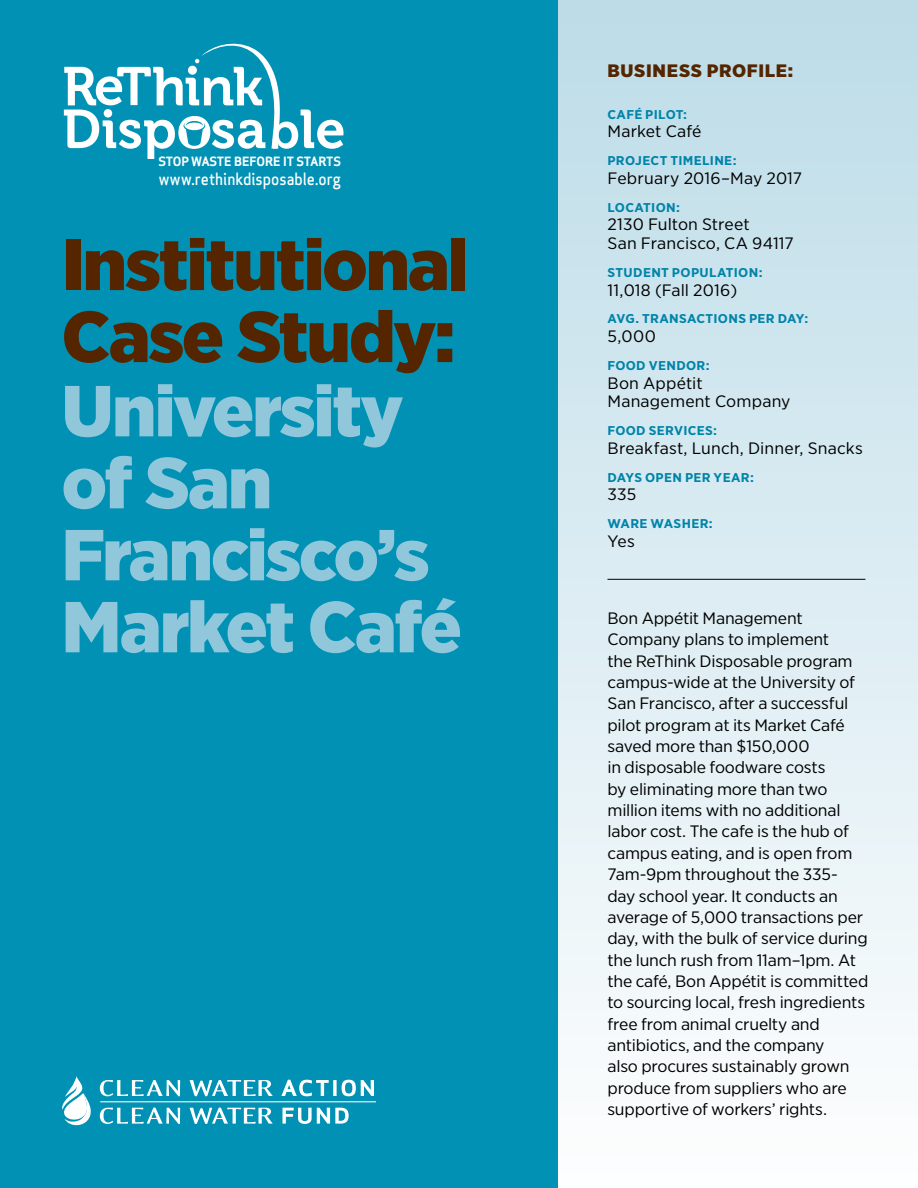
<style>
.page{position:relative;width:918px;height:1188px;background:#fff}
.page>*{position:absolute;margin:0;border:0;box-sizing:border-box;transform-origin:0 0}
.t1{font:900 72px/72px "Gotham Narrow";letter-spacing:-.03em;color:#90c7db;scale:1.1 1}
.t2{font:900 72px/72px "Gotham Narrow";letter-spacing:-.025em;color:#552500;scale:1.1 1}
.t3{font:53.85px "Museo 700";color:#fff}
.t4{font:900 18px "Gotham Narrow";letter-spacing:.035em;color:#552500;scale:1.1 1}
.t5{font:500 16.65px "Apex Sans";color:#fff;scale:.9 1}
.t6{font:16.5px/21.3px "Gotham Narrow";letter-spacing:-.01em;color:#000;scale:1.1 1}
.t7{font:16.5px/18.8px "Gotham Narrow";letter-spacing:.01em;color:#000;scale:1.1 1}
.t8{font:700 12.75px "Gotham Narrow";letter-spacing:.02em;color:#0084a9;scale:1.1 1}
.t9{font:700 12.45px "Apex Sans";color:#fff}
</style>
<div class="page">
<div style="left:0;top:0;width:558px;height:1188px;background:#0091b4"></div>
<svg style="left:62px;top:1076px;width:29px;height:50px"></svg>
<svg style="left:282px;top:1108px;width:67px;height:16px"></svg>
<svg style="left:100px;top:1107px;width:173px;height:17px"></svg>
<svg style="left:281px;top:1080px;width:93px;height:16px"></svg>
<svg style="left:100px;top:1080px;width:173px;height:16px"></svg>
<hr style="left:100px;top:1101px;width:276px;height:1px;background:#fff">
<div style="left:558px;top:0;width:360px;height:1188px;background:linear-gradient(to bottom,#bcdce8,#fdfefe)"></div>
<hr style="left:608px;top:579px;width:257px;height:1px;background:#000">
<svg style="left:64px;top:43px;width:280px;height:116px"></svg>
<div style="left:104px;top:109px;width:8px;height:9px;background:#fff;border-radius:50%"></div>
<h2 class="t3" style="left:116px;top:57px;width:37px">T</h2>
<p class="t9" style="left:158px;top:153px;width:184px">STOP WASTE BEFORE IT STARTS</p>
<p class="t5" style="left:159px;top:164px;width:204px">www.rethinkdisposable.org</p>
<h1 class="t2" style="left:62px;top:228px;width:372px">Institutional<br>Case Study:</h1>
<h1 class="t1" style="left:62px;top:374px;width:366px">University of San<br>Francisco’s<br>Market Café</h1>
<p class="t4" style="left:608px;top:59px;width:170px">BUSINESS PROFILE:</p>
<p class="t8" style="left:608px;top:106px;width:74px">CAFÉ PILOT:</p>
<p class="t6" style="left:607px;top:121px;width:87px">Market Café</p>
<p class="t8" style="left:608px;top:152px;width:119px">PROJECT TIMELINE:</p>
<p class="t7" style="left:607px;top:168px;width:179px">February 2016–May 2017</p>
<p class="t8" style="left:608px;top:199px;width:67px">LOCATION:</p>
<p class="t6" style="left:607px;top:215px;width:171px;line-height:18.8px">2130 Fulton Street<br>San Francisco, CA 94117</p>
<p class="t8" style="left:608px;top:264px;width:143px">STUDENT POPULATION:</p>
<p class="t6" style="left:607px;top:279px;width:120px">11,018 (Fall 2016)</p>
<p class="t8" style="left:608px;top:311px;width:184px">AVG. TRANSACTIONS PER DAY:</p>
<p class="t6" style="left:607px;top:325px;width:45px">5,000</p>
<p class="t8" style="left:607px;top:357px;width:94px">FOOD VENDOR:</p>
<p class="t7" style="left:608px;top:373px;width:168px">Bon Appétit<br>Management Company</p>
<p class="t8" style="left:607px;top:422px;width:101px">FOOD SERVICES:</p>
<p class="t7" style="left:608px;top:438px;width:234px">Breakfast, Lunch, Dinner, Snacks</p>
<p class="t8" style="left:607px;top:469px;width:135px">DAYS OPEN PER YEAR:</p>
<p class="t6" style="left:608px;top:484px;width:28px">335</p>
<p class="t8" style="left:607px;top:515px;width:97px">WARE WASHER:</p>
<p class="t6" style="left:608px;top:530px;width:26px">Yes</p>
<p class="t6" style="left:608px;top:607px;width:239px">Bon Appétit Management<br>Company plans to implement<br>the ReThink Disposable program campus-wide at the University of<br>San Francisco, after a successful pilot program at its Market Café saved more than $150,000<br>in disposable foodware costs<br>by eliminating more than two million items with no additional labor cost. The cafe is the hub of campus eating, and is open from<br>7am-9pm throughout the 335- day school year. It conducts an average of 5,000 transactions per day, with the bulk of service during the lunch rush from 11am–1pm. At the café, Bon Appétit is committed to sourcing local, fresh ingredients free from animal cruelty and antibiotics, and the company<br>also procures sustainably grown produce from suppliers who are supportive of workers’ rights.</p>
</div>
